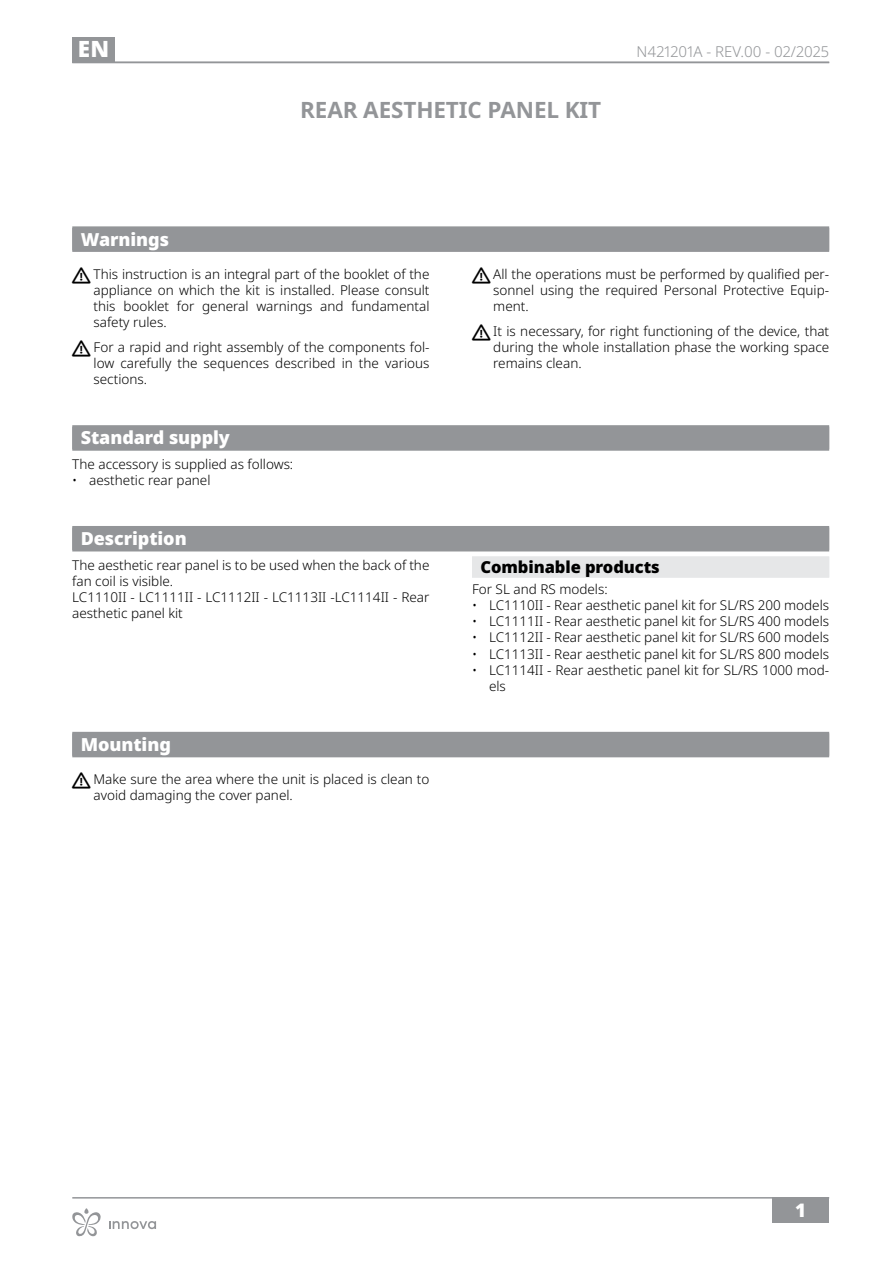
<style>
.page{position:relative;width:893px;height:1263px;background:#fff}
.page>*{position:absolute;margin:0;border:0;box-sizing:border-box;transform-origin:0 0}
.t1{font:700 22.5px "Noto Sans";letter-spacing:-.005em;color:#939598}
.t2{font:900 22.5px "Noto Sans";color:#fff}
.t3{font:900 18.75px "Noto Sans";color:#fff}
.t4{font:900 18px "Noto Sans";letter-spacing:-.005em;color:#fff}
.t5{font:900 16.5px "Noto Sans";letter-spacing:-.005em;color:#000}
.t6{font:300 15px "Noto Sans";color:#939598}
.t7{font:300 13.5px/16.2px "Noto Sans";color:#000;text-align:justify}
</style>
<div class="page">
<div style="left:72px;top:38px;width:43px;height:25px;background:#939598"></div>
<hr style="left:72px;top:1197px;width:757px;height:1px;background:#939598">
<hr style="left:72px;top:62px;width:757px;height:1px;background:#939598">
<div style="left:772px;top:1197px;width:57px;height:25px;background:#939598"></div>
<div style="left:72px;top:228px;width:757px;height:24px;background:#939598"></div>
<div style="left:72px;top:226px;width:757px;height:24px;background:#939598"></div>
<div style="left:72px;top:427px;width:757px;height:24px;background:#939598"></div>
<div style="left:72px;top:425px;width:757px;height:24px;background:#939598"></div>
<div style="left:72px;top:527px;width:757px;height:24px;background:#939598"></div>
<div style="left:72px;top:526px;width:757px;height:24px;background:#939598"></div>
<div style="left:472px;top:557px;width:357px;height:21px;background:#e6e7e8"></div>
<div style="left:472px;top:556px;width:357px;height:21px;background:#e6e7e8"></div>
<div style="left:72px;top:733px;width:757px;height:24px;background:#939598"></div>
<div style="left:72px;top:732px;width:757px;height:24px;background:#939598"></div>
<svg style="left:109px;top:1221px;width:47px;height:8px"></svg>
<svg style="left:72px;top:1208px;width:29px;height:28px"></svg>
<h1 class="t2" style="left:78px;top:32px;width:33px">EN</h1>
<p class="t6" style="left:637px;top:41px;width:194px">N421201A - Rev.00 - 02/2025</p>
<h1 class="t1" style="left:300px;top:94px;width:303px">REAR AESTHETIC PANEL KIT</h1>
<h3 class="t4" style="left:81px;top:225px;width:90px">Warnings</h3>
<p class="t7" style="left:94px;top:266px;width:337px">This instruction is an integral part of the booklet of the appliance on which the kit is installed. Please consult this booklet for general warnings and fundamental safety rules.</p>
<p class="t7" style="left:94px;top:339px;width:337px">For a rapid and right assembly of the components fol&shy;low carefully the sequences described in the various sections.</p>
<h3 class="t4" style="left:81px;top:424px;width:151px">Standard supply</h3>
<p class="t7" style="left:72px;top:456px;width:222px">The accessory is supplied as follows:</p>
<p class="t7" style="left:72px;top:473px;width:140px">• aesthetic rear panel</p>
<p class="t7" style="left:493px;top:266px;width:337px">All the operations must be performed by qualified per&shy;sonnel using the required Personal Protective Equip&shy;ment.</p>
<p class="t7" style="left:493px;top:323px;width:337px">It is necessary, for right functioning of the device, that during the whole installation phase the working space remains clean.</p>
<h3 class="t4" style="left:81px;top:525px;width:107px">Description</h3>
<p class="t7" style="left:72px;top:557px;width:359px;text-align:left">The aesthetic rear panel is to be used when the back of the fan coil is visible.<br>LC1110II - LC1111II - LC1112II - LC1113II -LC1114II - Rear aesthetic panel kit</p>
<p class="t5" style="left:480px;top:555px;width:181px">Combinable products</p>
<p class="t7" style="left:472px;top:581px;width:137px">For SL and RS models:</p>
<p class="t7" style="left:472px;top:597px;width:359px">• LC1110II - Rear aesthetic panel kit for SL/RS 200 models</p>
<p class="t7" style="left:472px;top:614px;width:359px">• LC1111II - Rear aesthetic panel kit for SL/RS 400 models</p>
<p class="t7" style="left:472px;top:630px;width:359px">• LC1112II - Rear aesthetic panel kit for SL/RS 600 models</p>
<p class="t7" style="left:472px;top:646px;width:359px">• LC1113II - Rear aesthetic panel kit for SL/RS 800 models</p>
<p class="t7" style="left:489px;top:662px;width:342px;text-indent:-17px">• LC1114II - Rear aesthetic panel kit for SL/RS 1000 mod&shy;els</p>
<h3 class="t4" style="left:81px;top:731px;width:92px">Mounting</h3>
<p class="t7" style="left:94px;top:771px;width:337px">Make sure the area where the unit is placed is clean to avoid damaging the cover panel.</p>
<h2 class="t3" style="left:795px;top:1196px;width:12px">1</h2>
</div>
